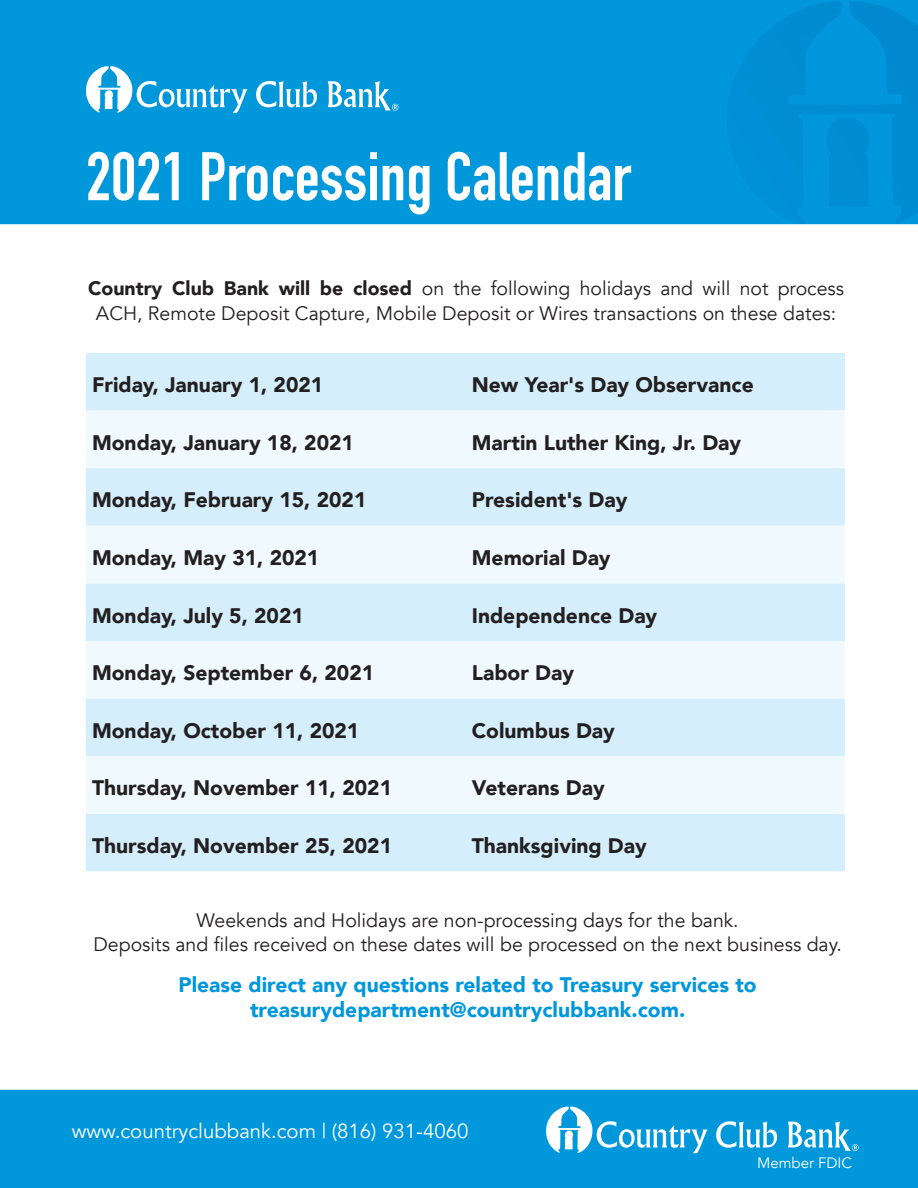
<style>
.page{position:relative;width:918px;height:1188px;background:#fff}
.page>*{position:absolute;margin:0;border:0;box-sizing:border-box;transform-origin:0 0}
.t1{font:700 67.5px "DIN Condensed";color:#fff}
.t2{font:900 21px "Avenir";color:#231f20}
.t3{font:900 21px/25.2px "Avenir";color:#0097db;text-align:center}
.t4{font:20.4px "Avenir";color:#fff}
.t5{font:19.5px/25.5px "Avenir";color:#231f20;text-align:center}
.t6{font:15px "Avenir";color:#fff}
.s1{font-weight:900}
</style>
<div class="page">
<div style="left:0;top:0;width:918px;height:224px;background:#0097db"></div>
<div style="left:0;top:1090px;width:918px;height:98px;background:#0097db"></div>
<svg style="left:546px;top:1107px;width:162px;height:46px"></svg>
<svg style="left:716px;top:1121px;width:61px;height:27px"></svg>
<svg style="left:788px;top:1122px;width:71px;height:29px"></svg>
<svg style="left:772px;top:2px;width:146px;height:221px"></svg>
<div style="left:86px;top:353px;width:759px;height:518px;background:#d4effb"></div>
<svg style="left:86px;top:411px;width:759px;height:403px;fill:#f0f9fd"></svg>
<svg style="left:86px;top:66px;width:162px;height:47px"></svg>
<svg style="left:256px;top:81px;width:61px;height:26px"></svg>
<svg style="left:328px;top:81px;width:71px;height:30px"></svg>
<p class="t1" style="left:86px;top:137px;width:547px">2021 Processing Calendar</p>
<p class="t5" style="left:88px;top:276px;width:758px"><span class="s1">Country Club Bank will be closed</span> on the following holidays and will not process<br>ACH, Remote Deposit Capture, Mobile Deposit or Wires transactions on these dates:</p>
<p class="t2" style="left:92px;top:367px;width:233px">Friday, January 1, 2021</p>
<p class="t2" style="left:472px;top:367px;width:283px">New Year's Day Observance</p>
<p class="t2" style="left:92px;top:425px;width:263px">Monday, January 18, 2021</p>
<p class="t2" style="left:472px;top:425px;width:271px">Martin Luther King, Jr. Day</p>
<p class="t2" style="left:92px;top:482px;width:276px">Monday, February 15, 2021</p>
<p class="t2" style="left:472px;top:482px;width:157px">President's Day</p>
<p class="t2" style="left:92px;top:540px;width:229px">Monday, May 31, 2021</p>
<p class="t2" style="left:472px;top:540px;width:140px">Memorial Day</p>
<p class="t2" style="left:92px;top:597px;width:213px">Monday, July 5, 2021</p>
<p class="t2" style="left:472px;top:597px;width:187px">Independence Day</p>
<p class="t2" style="left:92px;top:655px;width:284px">Monday, September 6, 2021</p>
<p class="t2" style="left:472px;top:655px;width:104px">Labor Day</p>
<p class="t2" style="left:92px;top:713px;width:269px">Monday, October 11, 2021</p>
<p class="t2" style="left:472px;top:713px;width:145px">Columbus Day</p>
<p class="t2" style="left:92px;top:770px;width:302px">Thursday, November 11, 2021</p>
<p class="t2" style="left:472px;top:770px;width:134px">Veterans Day</p>
<p class="t2" style="left:92px;top:828px;width:302px">Thursday, November 25, 2021</p>
<p class="t2" style="left:472px;top:828px;width:177px">Thanksgiving Day</p>
<p class="t5" style="left:93px;top:909px;width:750px;line-height:23.4px">Weekends and Holidays are non-processing days for the bank.<br>Deposits and files received on these dates will be processed on the next business day.</p>
<p class="t3" style="left:179px;top:971px;width:580px">Please direct any questions related to Treasury services to treasurydepartment@countryclubbank.com.</p>
<p class="t4" style="left:72px;top:1119px;width:398px">www.countryclubbank.com | (816) 931-4060</p>
<p class="t6" style="left:757px;top:1154px;width:97px">Member FDIC</p>
</div>
